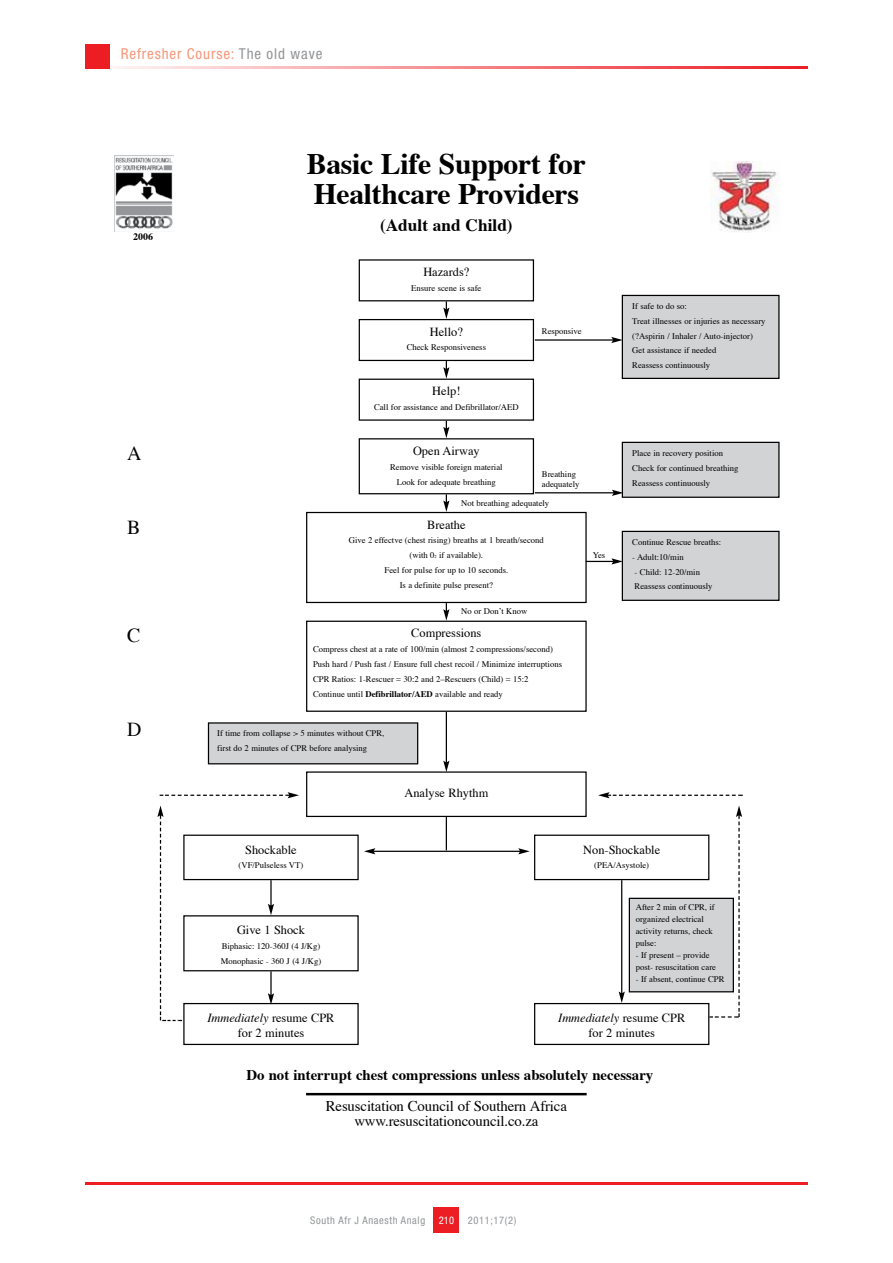
<style>
.page{position:relative;width:893px;height:1263px;background:#fff}
.page>*{position:absolute;margin:0;border:0;box-sizing:border-box;transform-origin:0 0}
.t1{font:700 29.7px/29.7px "Times";letter-spacing:-.01em;color:#000}
.t2{font:19.8px "Times";color:#000}
.t3{font:700 17.25px "Times";color:#000}
.t4{font:condensed 15px "Helvetica Neue LT Std";letter-spacing:.06em;color:#f79679}
.t5{font:14.85px/14.9px "Times";letter-spacing:-.01em;color:#000;text-align:center}
.t6{font:700 14.85px "Times";color:#000}
.t7{font:12.3px/14.9px "Times";color:#000;text-align:center}
.t8{font:condensed 10.5px "Helvetica Neue LT Std";letter-spacing:.06em;color:#939598}
.t9{font:condensed 10.5px "Helvetica Neue LT Std";color:#fff}
.t10{font:700 9.9px "Times";color:#000}
.t11{font:8.7px/14.9px "Times";color:#000}
.s1{color:#939598}
.s2{font-size:4.35px}
.s3{font-weight:700}
.s4{font-style:italic}
</style>
<div class="page">
<hr style="left:85px;top:66px;width:723px;height:2px;background:#ed1d24">
<div style="left:85px;top:44px;width:24px;height:24px;background:#ed1d24"></div>
<div style="left:434px;top:1208px;width:25px;height:25px;background:#ed1d24"></div>
<hr style="left:85px;top:1182px;width:723px;height:2px;background:#ed1d24">
<img style="left:115px;top:155px;width:59px;height:74px">
<img style="left:710px;top:162px;width:69px;height:70px">
<hr style="left:306px;top:1093px;width:281px;height:2px;background:#000">
<div style="left:359px;top:259px;width:175px;height:42px;border:1px solid #000"></div>
<svg style="left:443px;top:301px;width:6px;height:18px"></svg>
<div style="left:359px;top:319px;width:175px;height:42px;border:1px solid #000"></div>
<svg style="left:443px;top:361px;width:6px;height:18px"></svg>
<hr style="left:535px;top:339px;width:78px;height:2px;background:#000">
<svg style="left:611px;top:337px;width:11px;height:6px"></svg>
<div style="left:359px;top:379px;width:175px;height:42px;border:1px solid #000"></div>
<svg style="left:443px;top:421px;width:6px;height:17px"></svg>
<div style="left:359px;top:438px;width:175px;height:56px;border:1px solid #000"></div>
<svg style="left:443px;top:494px;width:6px;height:18px"></svg>
<div style="left:306px;top:512px;width:281px;height:91px;border:1px solid #000"></div>
<svg style="left:443px;top:603px;width:6px;height:18px"></svg>
<div style="left:306px;top:621px;width:281px;height:91px;border:1px solid #000"></div>
<hr style="left:446px;top:712px;width:1px;height:51px;background:#000">
<div style="left:622px;top:295px;width:157px;height:83px;background:#d1d3d4"></div>
<div style="left:622px;top:295px;width:158px;height:84px;border:1px solid #000"></div>
<div style="left:622px;top:442px;width:157px;height:55px;background:#d1d3d4"></div>
<div style="left:622px;top:442px;width:158px;height:56px;border:1px solid #000"></div>
<hr style="left:535px;top:492px;width:79px;height:1px;background:#000">
<svg style="left:612px;top:490px;width:11px;height:6px"></svg>
<div style="left:622px;top:531px;width:157px;height:69px;background:#d1d3d4"></div>
<div style="left:622px;top:531px;width:158px;height:70px;border:1px solid #000"></div>
<svg style="left:586px;top:558px;width:37px;height:6px"></svg>
<svg style="left:598px;top:792px;width:145px;height:6px"></svg>
<svg style="left:709px;top:805px;width:33px;height:212px"></svg>
<div style="left:183px;top:1003px;width:176px;height:42px;border:1px solid #000"></div>
<div style="left:534px;top:834px;width:175px;height:46px;border:1px solid #000"></div>
<svg style="left:534px;top:850px;width:176px;height:196px"></svg>
<svg style="left:157px;top:722px;width:430px;height:299px"></svg>
<div style="left:629px;top:898px;width:104px;height:94px;background:#d1d3d4"></div>
<div style="left:629px;top:898px;width:105px;height:94px;border:1px solid #000"></div>
<h3 class="t4" style="left:121px;top:45px;width:203px">Refresher Course: <span class="s1">The old wave</span></h3>
<p class="t10" style="left:133px;top:230px;width:21px">2006</p>
<h2 class="t2" style="left:127px;top:441px;width:16px">A</h2>
<h2 class="t2" style="left:127px;top:514px;width:15px">B</h2>
<h2 class="t2" style="left:127px;top:623px;width:15px">C</h2>
<h2 class="t2" style="left:127px;top:717px;width:16px">D</h2>
<h1 class="t1" style="left:307px;top:151px;width:280px">Basic Life Support for<br>Healthcare Providers</h1>
<h3 class="t3" style="left:380px;top:214px;width:134px">(Adult and Child)</h3>
<h3 class="t7" style="left:423px;top:265px;width:48px">Hazards?</h3>
<p class="t11" style="left:411px;top:281px;width:72px">Ensure scene is safe</p>
<h3 class="t7" style="left:430px;top:325px;width:34px">Hello?</h3>
<p class="t11" style="left:407px;top:341px;width:81px">Check Responsiveness</p>
<h3 class="t7" style="left:432px;top:384px;width:30px">Help!</h3>
<p class="t11" style="left:374px;top:400px;width:146px">Call for assistance and Defibrillator/AED</p>
<h3 class="t7" style="left:413px;top:444px;width:68px">Open Airway</h3>
<p class="t11" style="left:390px;top:460px;width:114px;text-align:center">Remove visible foreign material<br>Look for adequate breathing</p>
<p class="t11" style="left:542px;top:324px;width:41px">Responsive</p>
<p class="t11" style="left:542px;top:469px;width:39px;line-height:9.9px">Breathing adequately</p>
<p class="t11" style="left:461px;top:496px;width:89px">Not breathing adequately</p>
<h3 class="t7" style="left:427px;top:518px;width:40px">Breathe</h3>
<p class="t11" style="left:349px;top:533px;width:196px;text-align:center">Give 2 effectve (chest rising) breaths at 1 breath/second (with 0<span class="s2">2</span> if available).<br>Feel for pulse for up to 10 seconds.<br>Is a definite pulse present?</p>
<h3 class="t7" style="left:411px;top:626px;width:72px">Compressions</h3>
<p class="t11" style="left:313px;top:642px;width:250px">Compress chest at a rate of 100/min (almost 2 compressions/second)<br>Push hard / Push fast / Ensure full chest recoil / Minimize interruptions CPR Ratios: 1-Rescuer = 30:2 and 2–Rescuers (Child) = 15:2<br>Continue until <span class="s3">Defibrillator/AED</span> available and ready</p>
<p class="t11" style="left:461px;top:604px;width:68px">No or Don’t Know</p>
<p class="t11" style="left:217px;top:726px;width:169px">If time from collapse &gt; 5 minutes without CPR, first do 2 minutes of CPR before analysing</p>
<h3 class="t7" style="left:404px;top:786px;width:85px">Analyse Rhythm</h3>
<p class="t11" style="left:593px;top:548px;width:14px">Yes</p>
<p class="t11" style="left:632px;top:299px;width:135px">If safe to do so:<br>Treat illnesses or injuries as necessary (?Aspirin / Inhaler / Auto-injector)<br>Get assistance if needed<br>Reassess continuously</p>
<p class="t11" style="left:632px;top:446px;width:108px">Place in recovery position<br>Check for continued breathing<br>Reassess continuously</p>
<p class="t11" style="left:632px;top:535px;width:90px">Continue Rescue breaths:</p>
<p class="t11" style="left:632px;top:550px;width:53px">- Adult:10/min</p>
<p class="t11" style="left:635px;top:565px;width:79px">- Child: 12-20/min<br>Reassess continuously</p>
<h3 class="t7" style="left:245px;top:843px;width:53px">Shockable</h3>
<p class="t11" style="left:239px;top:858px;width:66px">(VF/Pulseless VT)</p>
<h3 class="t7" style="left:237px;top:923px;width:69px">Give 1 Shock</h3>
<p class="t11" style="left:221px;top:939px;width:102px">Biphasic: 120-360J (4 J/Kg)<br>Monophasic - 360 J (4 J/Kg)</p>
<h3 class="t7" style="left:583px;top:843px;width:78px">Non-Shockable</h3>
<p class="t11" style="left:594px;top:858px;width:56px">(PEA/Asystole)</p>
<p class="t11" style="left:636px;top:901px;width:81px;line-height:12px">After 2 min of CPR, if organized electrical activity returns, check pulse:</p>
<p class="t11" style="left:636px;top:949px;width:82px;line-height:12px">- If present – provide post- resuscitation care</p>
<p class="t11" style="left:636px;top:972px;width:90px">- If absent, continue CPR</p>
<h3 class="t7" style="left:207px;top:1011px;width:129px"><span class="s4">Immediately</span> resume CPR for 2 minutes</h3>
<h3 class="t6" style="left:246px;top:1065px;width:408px">Do not interrupt chest compressions unless absolutely necessary</h3>
<h3 class="t7" style="left:558px;top:1011px;width:129px"><span class="s4">Immediately</span> resume CPR for 2 minutes</h3>
<h3 class="t5" style="left:326px;top:1100px;width:243px">Resuscitation Council of Southern Africa www.resuscitationcouncil.co.za</h3>
<p class="t8" style="left:310px;top:1214px;width:117px">South Afr J Anaesth Analg</p>
<p class="t9" style="left:439px;top:1214px;width:17px">210</p>
<p class="t8" style="left:468px;top:1214px;width:50px">2011;17(2)</p>
</div>
